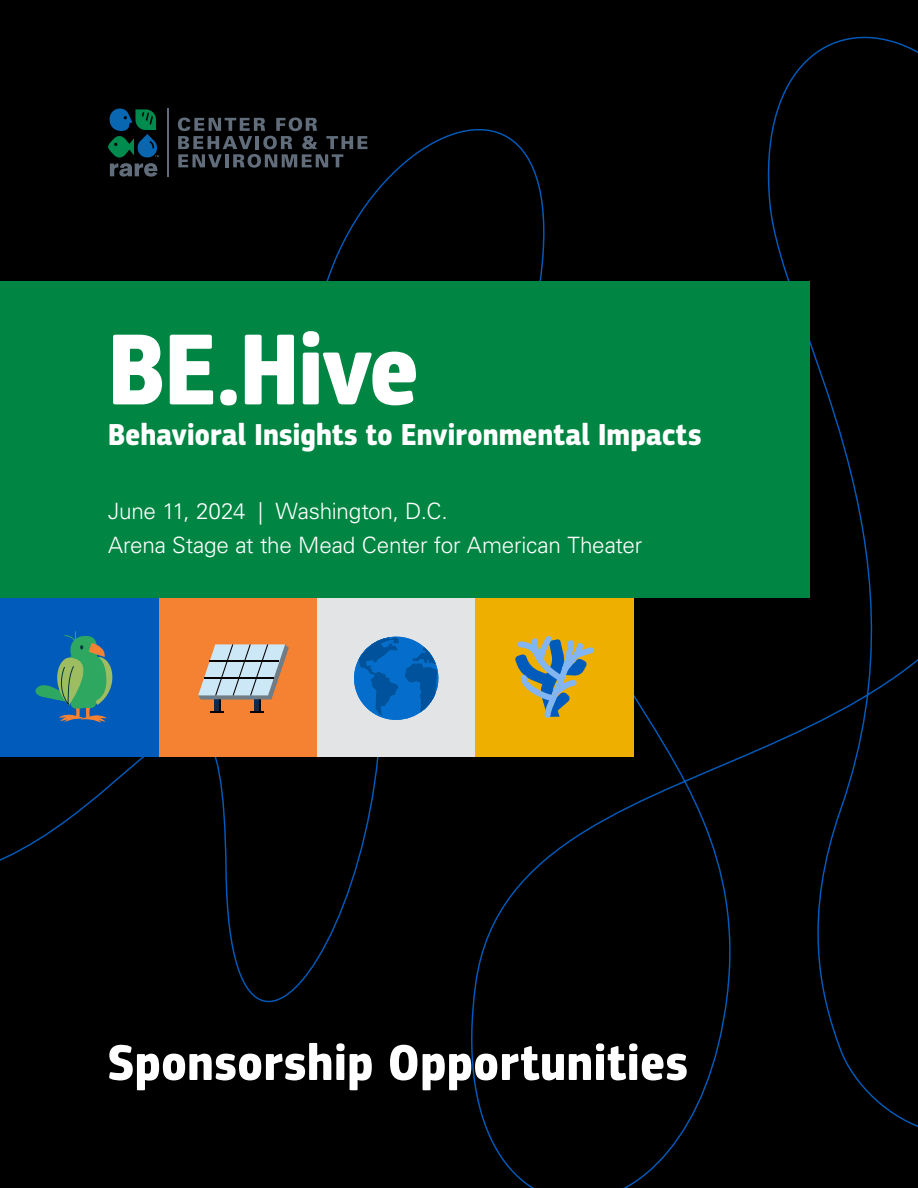
<style>
.page{position:relative;width:918px;height:1188px;background:#000}
.page>*{position:absolute;margin:0;border:0;box-sizing:border-box;transform-origin:0 0}
.t1{font:700 105px "PF Square Sans Cond Pro";letter-spacing:-.01em;color:#fff}
.t2{font:700 52.5px "PF Square Sans Cond Pro";letter-spacing:.02em;color:#fff}
.t3{font:700 31.5px "PF Square Sans Cond Pro";letter-spacing:.01em;color:#fff}
.t4{font:300 22.5px/33.8px "Univers LT Pro 45";letter-spacing:-.01em;color:#fff}
</style>
<div class="page">
<svg style="left:108px;top:108px;width:51px;height:69px;background:#0c3c3f"></svg>
<hr style="left:168px;top:108px;width:1px;height:69px;background:#616d7b">
<svg style="left:178px;top:117px;width:189px;height:51px;background:#1f2327"></svg>
<div style="left:0;top:281px;width:810px;height:317px;background:#008542"></div>
<div style="left:317px;top:598px;width:158px;height:158px;background:#e2e4e5"></div>
<svg style="left:354px;top:636px;width:85px;height:84px"></svg>
<div style="left:158px;top:598px;width:159px;height:158px;background:#f58233"></div>
<div style="left:216px;top:694px;width:5px;height:18px;background:#05080d"></div>
<svg style="left:258px;top:699px;width:2px;height:13px"></svg>
<div style="left:214px;top:694px;width:5px;height:18px;background:#122947"></div>
<svg style="left:254px;top:699px;width:4px;height:13px"></svg>
<svg style="left:198px;top:644px;width:91px;height:55px"></svg>
<hr style="left:204px;top:678px;width:70px;height:1px;background:#0a0303">
<hr style="left:210px;top:661px;width:69px;height:1px;background:#0a0303">
<svg style="left:210px;top:712px;width:14px;height:1px"></svg>
<svg style="left:250px;top:712px;width:14px;height:1px"></svg>
<div style="left:0;top:598px;width:158px;height:158px;background:#005bbb"></div>
<svg style="left:35px;top:631px;width:78px;height:92px"></svg>
<div style="left:475px;top:598px;width:159px;height:158px;background:#eeaf00"></div>
<svg style="left:515px;top:636px;width:80px;height:82px"></svg>
<h1 class="t1" style="left:108px;top:305px;width:312px">BE.Hive</h1>
<h3 class="t3" style="left:108px;top:415px;width:595px">Behavioral Insights to Environmental Impacts</h3>
<p class="t4" style="left:108px;top:494px;width:536px">June 11, 2024 | Washington, D.C.<br>Arena Stage at the Mead Center for American Theater</p>
<h2 class="t2" style="left:108px;top:1030px;width:581px">Sponsorship Opportunities</h2>
</div>
